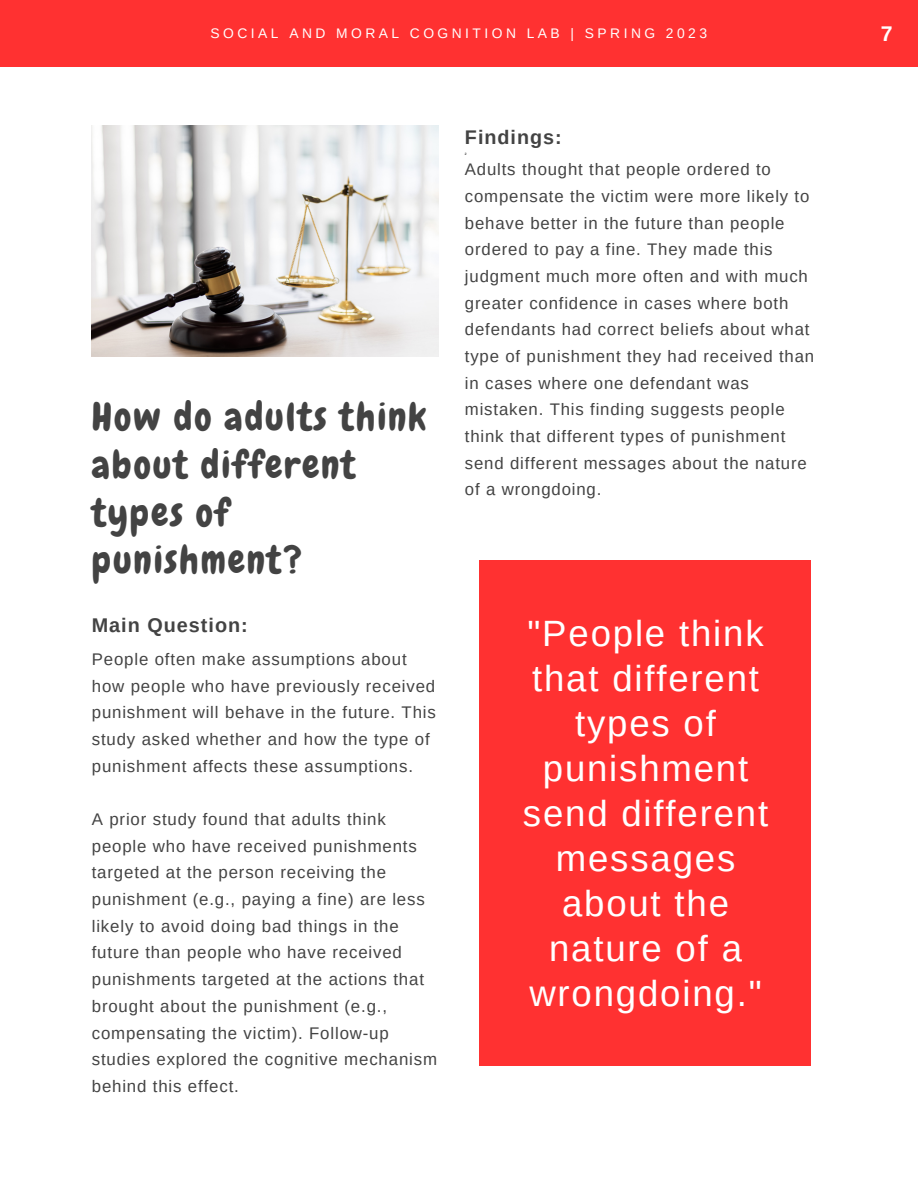
<style>
.page{position:relative;width:918px;height:1188px;background:#fff}
.page>*{position:absolute;margin:0;border:0;box-sizing:border-box;transform-origin:0 0}
.t1{font:38.4px/47.7px "Chewy";letter-spacing:.05em;color:#434343}
.t2{font:36.6px/45px "Arimo";letter-spacing:.05em;color:#fff;text-align:center}
.t3{font:700 21.3px "Arimo";color:#fff}
.t4{font:700 19.8px "Arimo";letter-spacing:.05em;color:#434343}
.t5{font:16.8px/26.7px "Arimo";letter-spacing:.05em;color:#434343}
.t6{font:13.8px "Arimo";letter-spacing:.25em;color:#fff}
.t7{font:700 3.3px "Arimo";color:#434343}
</style>
<div class="page">
<div style="left:0;top:0;width:918px;height:67px;background:#ff3131"></div>
<img style="left:92px;top:126px;width:346px;height:230px">
<div style="left:480px;top:561px;width:331px;height:505px;background:#ff3131"></div>
<p class="t6" style="left:211px;top:26px;width:498px">SOCIAL AND MORAL COGNITION LAB | SPRING 2023</p>
<h1 class="t1" style="left:92px;top:393px;width:336px">How do adults think about different types of punishment?</h1>
<p class="t4" style="left:92px;top:614px;width:158px">Main Question:</p>
<p class="t5" style="left:92px;top:646px;width:346px">People often make assumptions about how people who have previously received punishment will behave in the future. This study asked whether and how the type of punishment affects these assumptions.</p>
<p class="t5" style="left:92px;top:806px;width:347px">A prior study found that adults think people who have received punishments targeted at the person receiving the punishment (e.g., paying a fine) are less likely to avoid doing bad things in the future than people who have received punishments targeted at the actions that brought about the punishment (e.g., compensating the victim). Follow-up studies explored the cognitive mechanism behind this effect.</p>
<p class="t4" style="left:465px;top:126px;width:98px">Findings:</p>
<p class="t7" style="left:465px;top:152px;width:3px">2</p>
<p class="t5" style="left:465px;top:156px;width:351px">Adults thought that people ordered to compensate the victim were more likely to behave better in the future than people ordered to pay a fine. They made this judgment much more often and with much greater confidence in cases where both defendants had correct beliefs about what type of punishment they had received than in cases where one defendant was mistaken. This finding suggests people think that different types of punishment send different messages about the nature of a wrongdoing.</p>
<h2 class="t2" style="left:523px;top:611px;width:247px">"People think that different types of punishment send different messages about the nature of a wrongdoing."</h2>
<p class="t3" style="left:881px;top:22px;width:13px">7</p>
</div>
